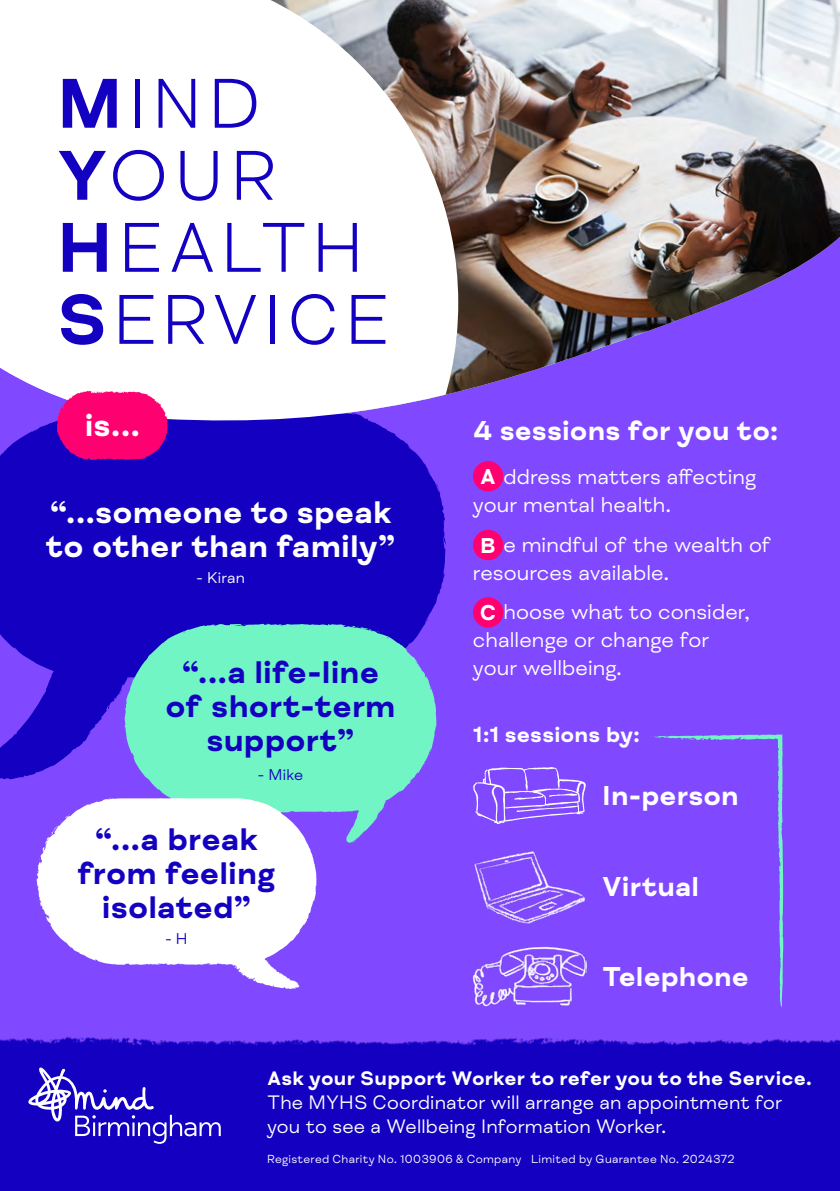
<style>
.page{position:relative;width:840px;height:1191px;background:#fff}
.page>*{position:absolute;margin:0;border:0;box-sizing:border-box;transform-origin:0 0}
.t1{font:300 72px/72px "FS Meridian";letter-spacing:.07em;color:#1300c1}
.t2{font:700 32px/34px "FS Meridian";letter-spacing:.005em;color:#1300c1;text-align:center}
.t3{font:700 32px/34px "FS Meridian";letter-spacing:.005em;color:#fff}
.t4{font:700 28px "FS Meridian";letter-spacing:.005em;color:#fff}
.t5{font:22px/28px "FS Meridian";letter-spacing:.005em;color:#fff}
.t6{font:700 22px "FS Meridian";letter-spacing:.01em;color:#fff}
.t7{font:20px/24px "FS Meridian";letter-spacing:.01em;color:#fff}
.t8{font:700 20px "FS Meridian";letter-spacing:.01em;color:#fff}
.t9{font:16px "FS Meridian";color:#1300c1}
.t10{font:16px "FS Meridian";letter-spacing:.02em;color:#fff}
.t11{font:12px "FS Meridian";letter-spacing:.03em;color:#fff}
.s1{font-weight:700}
</style>
<div class="page">
<div style="left:0;top:0;width:839px;height:1191px;background:#8149ff"></div>
<img style="left:458px;top:0;width:381px;height:392px">
<svg style="left:0;top:428px;width:445px;height:351px;background:#1e07c7"></svg>
<svg style="left:124px;top:623px;width:312px;height:220px;background:#6dd2cb"></svg>
<svg style="left:36px;top:798px;width:280px;height:181px;fill:#fff"></svg>
<div style="left:472px;top:461px;width:31px;height:30px;background:#ff0071;border-radius:50%"></div>
<div style="left:472px;top:530px;width:31px;height:30px;background:#ff0071;border-radius:50%"></div>
<div style="left:472px;top:597px;width:31px;height:30px;background:#ff0071;border-radius:50%"></div>
<svg style="left:650px;top:734px;width:133px;height:245px"></svg>
<img style="left:474px;top:851px;width:111px;height:68px">
<img style="left:473px;top:919px;width:113px;height:60px">
<svg style="left:473px;top:767px;width:113px;height:57px"></svg>
<svg style="left:0;top:0;width:458px;height:428px;background:#eeecf2"></svg>
<svg style="left:57px;top:390px;width:111px;height:70px;background:#eb1484"></svg>
<img style="left:0;top:979px;width:839px;height:212px">
<svg style="left:26px;top:1066px;width:195px;height:77px;background:#3424c9"></svg>
<h1 class="t1" style="left:57px;top:69px;width:333px"><span class="s1">M</span>IND<br><span class="s1">Y</span>OUR<br><span class="s1">H</span>EALTH<br><span class="s1">S</span>ERVICE</h1>
<h2 class="t3" style="left:85px;top:408px;width:57px">is...</h2>
<h2 class="t3" style="left:46px;top:496px;width:351px">“...someone to speak to other than family”</h2>
<p class="t10" style="left:196px;top:569px;width:50px">- Kiran</p>
<h2 class="t2" style="left:165px;top:656px;width:231px">“...a life-line of short-term support”</h2>
<p class="t9" style="left:257px;top:766px;width:47px">- Mike</p>
<h2 class="t2" style="left:77px;top:823px;width:199px">“...a break from feeling isolated”</h2>
<p class="t9" style="left:165px;top:930px;width:24px">- H</p>
<p class="t4" style="left:472px;top:414px;width:306px">4 sessions for you to:</p>
<p class="t5" style="left:472px;top:463px;width:285px;text-indent:7px"><span class="s1">A</span> ddress matters affecting your mental health.</p>
<p class="t5" style="left:472px;top:531px;width:300px;text-indent:7px"><span class="s1">B</span> e mindful of the wealth of resources available.</p>
<p class="t5" style="left:472px;top:598px;width:278px;text-indent:7px"><span class="s1">C</span> hoose what to consider, challenge or change for your wellbeing.</p>
<p class="t6" style="left:472px;top:721px;width:168px">1:1 sessions by:</p>
<p class="t4" style="left:602px;top:779px;width:138px">In-person</p>
<p class="t4" style="left:602px;top:869px;width:98px">Virtual</p>
<p class="t4" style="left:602px;top:960px;width:148px">Telephone</p>
<p class="t8" style="left:267px;top:1066px;width:546px">Ask your Support Worker to refer you to the Service.</p>
<p class="t7" style="left:267px;top:1091px;width:516px">The MYHS Coordinator will arrange an appointment for you to see a Wellbeing Information Worker.</p>
<p class="t11" style="left:267px;top:1152px;width:469px">Registered Charity No. 1003906 &amp; Company Limited by Guarantee No. 2024372</p>
</div>
